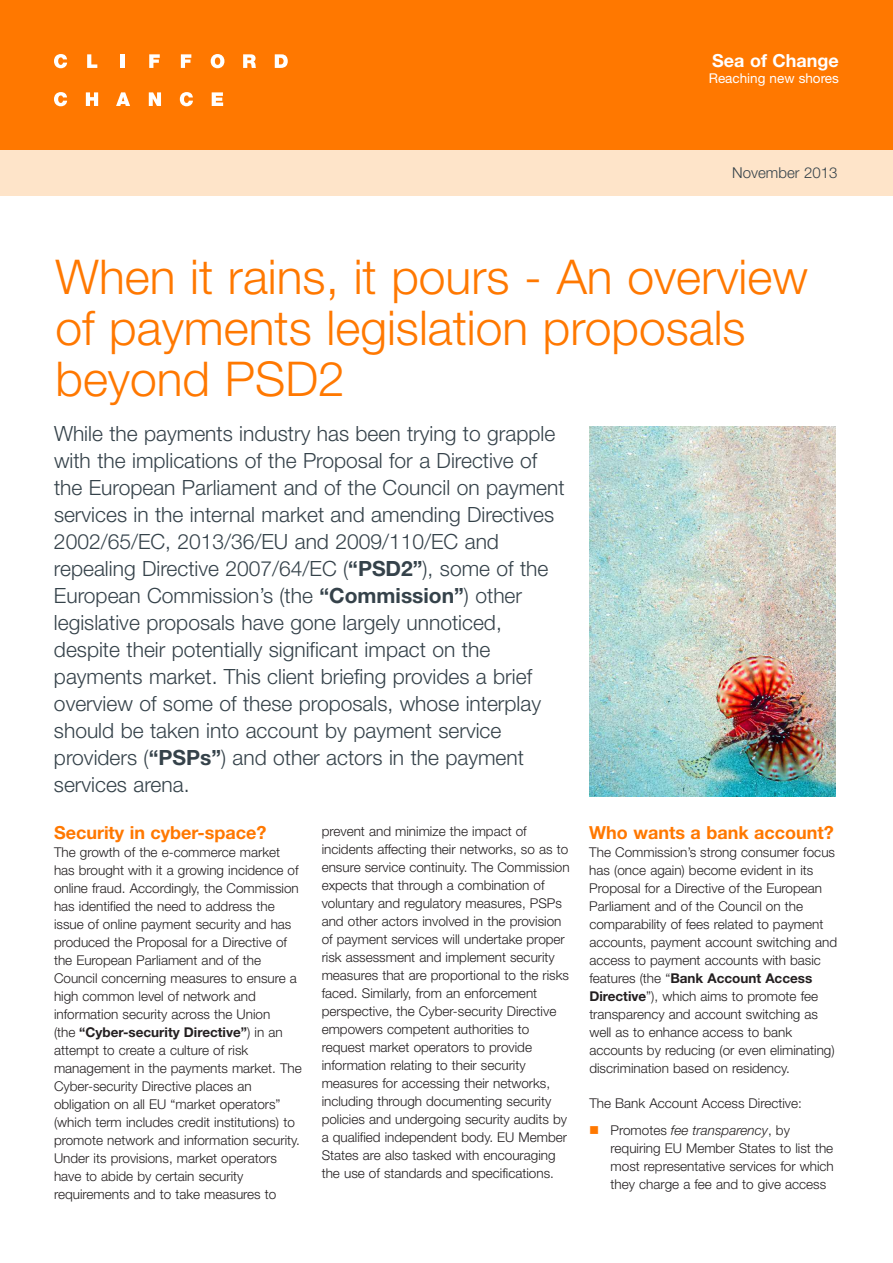
<style>
.page{position:relative;width:893px;height:1263px;background:#fff}
.page>*{position:absolute;margin:0;border:0;box-sizing:border-box;transform-origin:0 0}
.t1{font:300 48px/51px "Helvetica Neue LT";color:#ff7800}
.t2{font:300 21px/27px "Helvetica Neue LT";color:#35424a}
.t3{font:700 18px "Helvetica Neue LT";color:#ff7800}
.t4{font:700 18px "Helvetica Neue LT";color:#fff}
.t5{font:300 15px "Helvetica Neue LT";color:#35424a}
.t6{font:300 13.5px/18px "Helvetica Neue LT";color:#231f20}
.t7{font:13.5px "Helvetica Neue LT";color:#fff}
.s1{font-weight:700}
.s2{color:#ff7800}
.s3{font-style:italic}
</style>
<div class="page">
<div style="left:0;top:140px;width:893px;height:56px;background:#fee4c9"></div>
<div style="left:0;top:0;width:893px;height:150px;background:#ff7800"></div>
<svg style="left:54px;top:54px;width:13px;height:14px"></svg>
<svg style="left:87px;top:54px;width:11px;height:14px"></svg>
<hr style="left:120px;top:54px;width:4px;height:14px;background:#fff">
<svg style="left:149px;top:54px;width:11px;height:14px"></svg>
<svg style="left:181px;top:54px;width:11px;height:14px"></svg>
<svg style="left:211px;top:54px;width:14px;height:14px"></svg>
<svg style="left:243px;top:54px;width:13px;height:14px"></svg>
<svg style="left:275px;top:54px;width:13px;height:14px"></svg>
<svg style="left:54px;top:92px;width:13px;height:14px"></svg>
<svg style="left:86px;top:92px;width:13px;height:14px"></svg>
<svg style="left:116px;top:92px;width:14px;height:14px"></svg>
<svg style="left:149px;top:92px;width:12px;height:14px"></svg>
<svg style="left:180px;top:92px;width:13px;height:14px"></svg>
<svg style="left:212px;top:92px;width:12px;height:14px"></svg>
<img style="left:589px;top:426px;width:247px;height:370px">
<h3 class="t4" style="left:712px;top:54px;width:128px">Sea of Change</h3>
<p class="t7" style="left:709px;top:74px;width:132px">Reaching new shores</p>
<p class="t5" style="left:732px;top:167px;width:107px">November 2013</p>
<h1 class="t1" style="left:55px;top:256px;width:754px">When it rains, it pours - An overview of payments legislation proposals beyond PSD2</h1>
<p class="t2" style="left:54px;top:422px;width:512px">While the payments industry has been trying to grapple with the implications of the Proposal for a Directive of the European Parliament and of the Council on payment services in the internal market and amending Directives 2002/65/EC, 2013/36/EU and 2009/110/EC and repealing Directive 2007/64/EC (<span class="s1">“PSD2”</span>), some of the European Commission’s (the <span class="s1">“Commission”</span>) other legislative proposals have gone largely unnoticed, despite their potentially significant impact on the payments market. This client briefing provides a brief overview of some of these proposals, whose interplay should be taken into account by payment service providers (<span class="s1">“PSPs”</span>) and other actors in the payment services arena.</p>
<h3 class="t3" style="left:54px;top:826px;width:214px">Security in cyber-space?</h3>
<p class="t6" style="left:54px;top:844px;width:249px">The growth of the e-commerce market has brought with it a growing incidence of online fraud. Accordingly, the Commission has identified the need to address the issue of online payment security and has produced the Proposal for a Directive of the European Parliament and of the Council concerning measures to ensure a high common level of network and information security across the Union<br>(the <span class="s1">“Cyber-security Directive”</span>) in an attempt to create a culture of risk management in the payments market. The Cyber-security Directive places an obligation on all EU “market operators” (which term includes credit institutions) to promote network and information security.<br>Under its provisions, market operators have to abide by certain security requirements and to take measures to</p>
<p class="t6" style="left:322px;top:823px;width:249px">prevent and minimize the impact of incidents affecting their networks, so as to ensure service continuity. The Commission expects that through a combination of voluntary and regulatory measures, PSPs and other actors involved in the provision of payment services will undertake proper risk assessment and implement security measures that are proportional to the risks faced. Similarly, from an enforcement perspective, the Cyber-security Directive empowers competent authorities to request market operators to provide information relating to their security measures for accessing their networks, including through documenting security policies and undergoing security audits by a qualified independent body. EU Member States are also tasked with encouraging the use of standards and specifications.</p>
<h3 class="t3" style="left:589px;top:826px;width:246px">Who wants a bank account?</h3>
<p class="t6" style="left:589px;top:844px;width:249px">The Commission’s strong consumer focus has (once again) become evident in its Proposal for a Directive of the European Parliament and of the Council on the comparability of fees related to payment accounts, payment account switching and access to payment accounts with basic features (the “<span class="s1">Bank Account Access Directive</span>”), which aims to promote fee transparency and account switching as well as to enhance access to bank accounts by reducing (or even eliminating) discrimination based on residency.</p>
<p class="t6" style="left:589px;top:1095px;width:214px">The Bank Account Access Directive:</p>
<p class="t6" style="left:611px;top:1122px;width:225px;text-indent:-21px"><span class="s2">■</span> Promotes <span class="s3">fee transparency</span>, by requiring EU Member States to list the most representative services for which they charge a fee and to give access</p>
</div>
